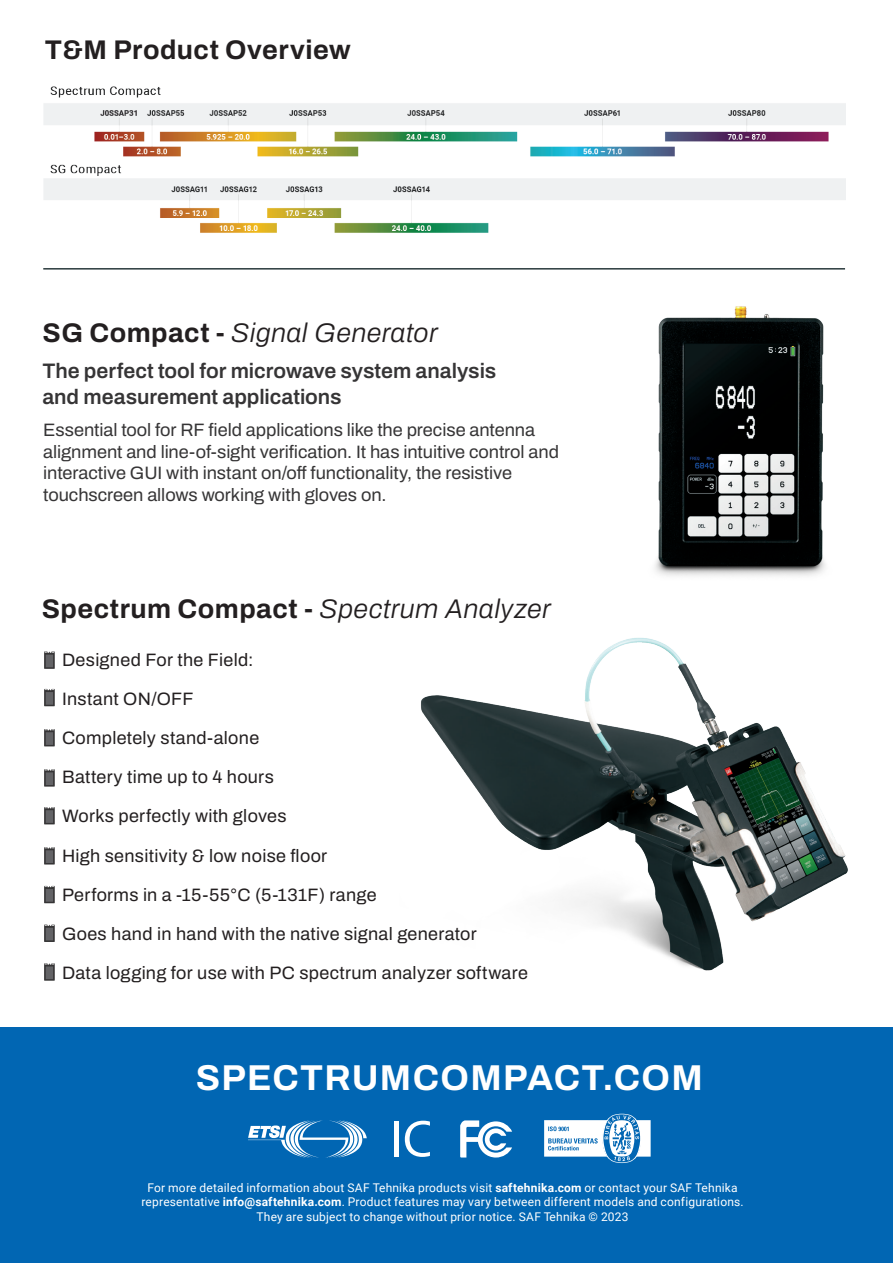
<style>
.page{position:relative;width:893px;height:1263px;background:#fff}
.page>*{position:absolute;margin:0;border:0;box-sizing:border-box;transform-origin:0 0}
.t1{font:700 36px "Archivo";letter-spacing:.035em;color:#fff}
.t2{font:700 27px "Archivo";letter-spacing:.02em;color:#231f20}
.t3{font:italic 300 27px "Archivo";letter-spacing:.015em;color:#231f20}
.t4{font:600 21px/25.2px "Archivo";letter-spacing:-.005em;color:#363536}
.t5{font:18px/39.2px "Archivo";letter-spacing:.02em;color:#231f20}
.t6{font:18px/21.6px "Archivo";letter-spacing:-.005em;color:#363536}
.t7{font:12px/14.4px "Roboto";letter-spacing:.015em;color:#fff;text-align:center}
.s1{font-weight:700;font-style:normal}
.s2{font-weight:300;font-style:italic}
.s3{font-weight:700}
</style>
<div class="page">
<div style="left:0;top:1027px;width:893px;height:236px;background:#0166b3"></div>
<svg style="left:248px;top:1120px;width:119px;height:37px"></svg>
<svg style="left:460px;top:1120px;width:52px;height:37px"></svg>
<svg style="left:544px;top:1114px;width:107px;height:49px"></svg>
<div style="left:394px;top:1121px;width:5px;height:35px;background:#fff"></div>
<svg style="left:405px;top:1121px;width:25px;height:36px"></svg>
<img style="left:44px;top:86px;width:802px;height:183px">
<img style="left:655px;top:306px;width:171px;height:270px">
<img style="left:421px;top:638px;width:427px;height:333px">
<hr style="left:43px;top:268px;width:802px;height:2px;background:#2a3a3c">
<svg style="left:44px;top:963px;width:11px;height:18px"></svg>
<div style="left:46px;top:966px;width:7px;height:13px;background:#636366"></div>
<svg style="left:44px;top:925px;width:11px;height:17px"></svg>
<div style="left:46px;top:928px;width:7px;height:12px;background:#636366"></div>
<svg style="left:44px;top:886px;width:11px;height:17px"></svg>
<div style="left:46px;top:889px;width:7px;height:13px;background:#636366"></div>
<svg style="left:44px;top:847px;width:11px;height:17px"></svg>
<div style="left:46px;top:850px;width:7px;height:13px;background:#636366"></div>
<svg style="left:44px;top:807px;width:11px;height:17px"></svg>
<div style="left:46px;top:810px;width:7px;height:13px;background:#636366"></div>
<svg style="left:44px;top:769px;width:11px;height:18px"></svg>
<div style="left:46px;top:772px;width:7px;height:13px;background:#636366"></div>
<svg style="left:44px;top:729px;width:11px;height:17px"></svg>
<div style="left:46px;top:732px;width:7px;height:13px;background:#636366"></div>
<svg style="left:44px;top:689px;width:11px;height:17px"></svg>
<div style="left:46px;top:692px;width:7px;height:13px;background:#636366"></div>
<svg style="left:44px;top:651px;width:11px;height:18px"></svg>
<div style="left:46px;top:655px;width:7px;height:12px;background:#636366"></div>
<h2 class="t2" style="left:45px;top:30px;width:307px">T&amp;M Product Overview</h2>
<h2 class="t3" style="left:43px;top:313px;width:396px"><span class="s1">SG Compact -</span> Signal Generator</h2>
<p class="t4" style="left:42px;top:359px;width:455px">The perfect tool for microwave system analysis and measurement applications</p>
<p class="t6" style="left:43px;top:419px;width:517px">Essential tool for RF field applications like the precise antenna alignment and line-of-sight verification. It has intuitive control and interactive GUI with instant on/off functionality, the resistive touchscreen allows working with gloves on.</p>
<h2 class="t2" style="left:42px;top:589px;width:510px">Spectrum Compact - <span class="s2">Spectrum Analyzer</span></h2>
<p class="t5" style="left:62px;top:640px;width:467px">Designed For the Field:<br>Instant ON/OFF<br>Completely stand-alone<br>Battery time up to 4 hours<br>Works perfectly with gloves<br>High sensitivity &amp; low noise floor<br>Performs in a -15-55°C (5-131F) range<br>Goes hand in hand with the native signal generator<br>Data logging for use with PC spectrum analyzer software</p>
<h1 class="t1" style="left:196px;top:1051px;width:509px">SPECTRUMCOMPACT.COM</h1>
<p class="t7" style="left:141px;top:1180px;width:604px">For more detailed information about SAF Tehnika products visit <span class="s3">saftehnika.com</span> or contact your SAF Tehnika representative <span class="s3">info@saftehnika.com</span>. Product features may vary between different models and configurations.<br>They are subject to change without prior notice. SAF Tehnika © 2023</p>
</div>
